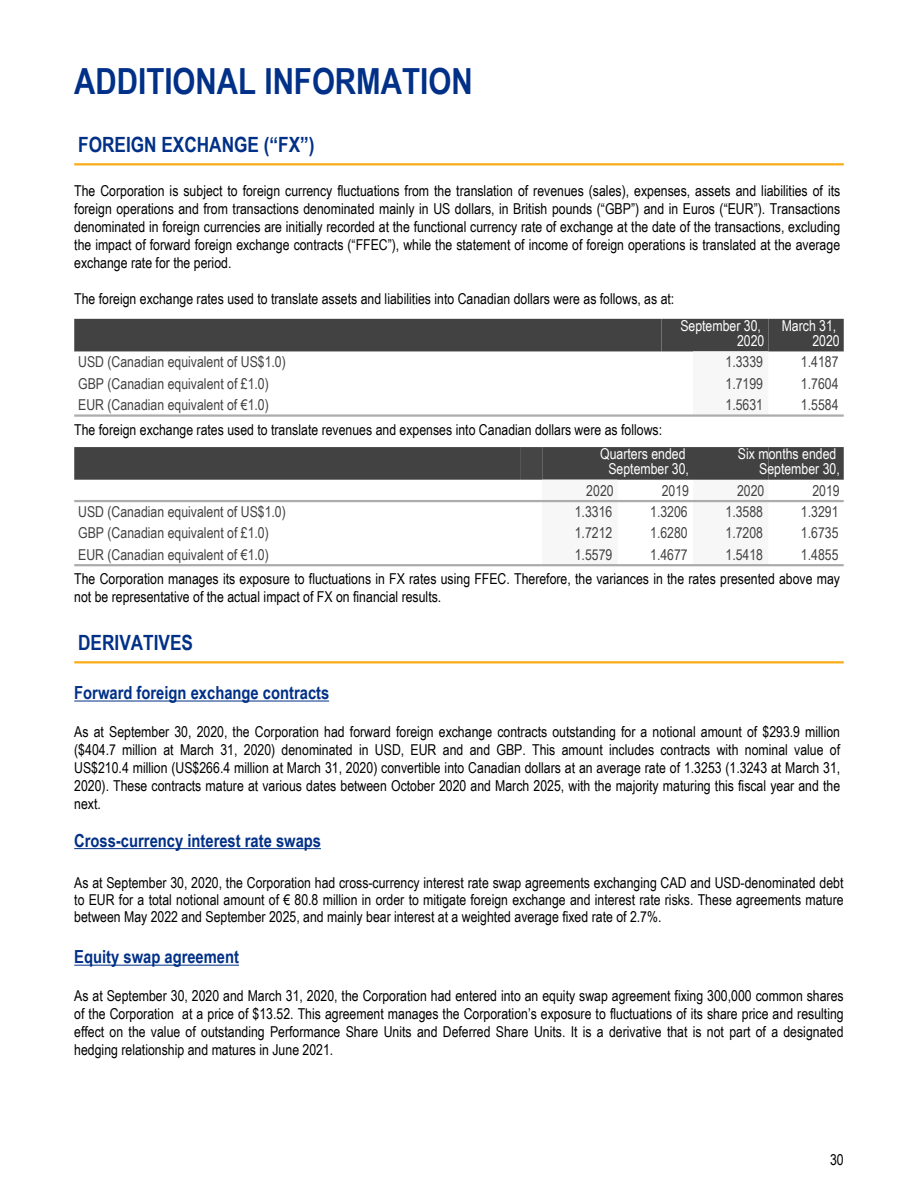
<style>
.page{position:relative;width:918px;height:1188px;background:#fff}
.page>*{position:absolute;margin:0;border:0;box-sizing:border-box;transform-origin:0 0}
.t1{font:700 36px "Arial Narrow";color:#003087}
.t2{font:700 21px "Arial Narrow";color:#003087}
.t3{font:700 18px "Arial Narrow";color:#003087}
.t4{font:15px/18px "Arial Narrow";color:#000;text-align:justify}
.t5{font:15px "Arial Narrow";color:#424242}
.t6{font:15px/15px "Arial Narrow";color:#fff;text-align:right}
</style>
<div class="page">
<hr style="left:74px;top:163px;width:770px;height:2px;background:#faac16">
<div style="left:74px;top:319px;width:588px;height:32px;background:#424242"></div>
<div style="left:662px;top:319px;width:106px;height:32px;background:#424242"></div>
<div style="left:693px;top:351px;width:75px;height:65px;background:#f7f7f7"></div>
<div style="left:768px;top:319px;width:76px;height:32px;background:#424242"></div>
<hr style="left:74px;top:414px;width:770px;height:3px;background:#acacac">
<div style="left:74px;top:447px;width:447px;height:33px;background:#424242"></div>
<div style="left:521px;top:447px;width:21px;height:33px;background:#454545"></div>
<div style="left:542px;top:447px;width:151px;height:33px;background:#424242"></div>
<div style="left:542px;top:480px;width:76px;height:21px;background:#f7f7f7"></div>
<div style="left:542px;top:501px;width:76px;height:64px;background:#f7f7f7"></div>
<div style="left:693px;top:501px;width:75px;height:64px;background:#f7f7f7"></div>
<div style="left:693px;top:480px;width:75px;height:21px;background:#f7f7f7"></div>
<div style="left:693px;top:447px;width:75px;height:33px;background:#424242"></div>
<div style="left:768px;top:447px;width:76px;height:33px;background:#424242"></div>
<hr style="left:74px;top:500px;width:770px;height:2px;background:#acacac">
<hr style="left:74px;top:564px;width:770px;height:2px;background:#acacac">
<hr style="left:74px;top:661px;width:770px;height:2px;background:#faac16">
<hr style="left:74px;top:701px;width:255px;height:1px;background:#003087">
<hr style="left:74px;top:848px;width:247px;height:1px;background:#003087">
<hr style="left:74px;top:965px;width:165px;height:1px;background:#003087">
<h1 class="t1" style="left:74px;top:60px;width:400px">ADDITIONAL INFORMATION</h1>
<h2 class="t2" style="left:78px;top:132px;width:238px">FOREIGN EXCHANGE (“FX”)</h2>
<p class="t4" style="left:74px;top:182px;width:768px">The Corporation is subject to foreign currency fluctuations from the translation of revenues (sales), expenses, assets and liabilities of its foreign operations and from transactions denominated mainly in US dollars, in British pounds (“GBP”) and in Euros (“EUR”). Transactions denominated in foreign currencies are initially recorded at the functional currency rate of exchange at the date of the transactions, excluding the impact of forward foreign exchange contracts (“FFEC”), while the statement of income of foreign operations is translated at the average exchange rate for the period.</p>
<p class="t4" style="left:74px;top:290px;width:602px">The foreign exchange rates used to translate assets and liabilities into Canadian dollars were as follows, as at:</p>
<p class="t6" style="left:680px;top:318px;width:86px">September 30,<br>2020</p>
<p class="t6" style="left:782px;top:318px;width:60px">March 31,<br>2020</p>
<p class="t5" style="left:78px;top:353px;width:209px">USD (Canadian equivalent of US$1.0)</p>
<p class="t5" style="left:726px;top:353px;width:39px">1.3339</p>
<p class="t5" style="left:801px;top:353px;width:39px">1.4187</p>
<p class="t5" style="left:78px;top:375px;width:192px">GBP (Canadian equivalent of £1.0)</p>
<p class="t5" style="left:726px;top:375px;width:39px">1.7199</p>
<p class="t5" style="left:801px;top:375px;width:39px">1.7604</p>
<p class="t5" style="left:78px;top:396px;width:192px">EUR (Canadian equivalent of €1.0)</p>
<p class="t5" style="left:726px;top:396px;width:39px">1.5631</p>
<p class="t5" style="left:801px;top:396px;width:39px">1.5584</p>
<p class="t4" style="left:74px;top:421px;width:589px">The foreign exchange rates used to translate revenues and expenses into Canadian dollars were as follows:</p>
<p class="t6" style="left:600px;top:446px;width:90px;text-align:center">Quarters ended<br>September 30,</p>
<p class="t6" style="left:738px;top:446px;width:103px">Six months ended<br>September 30,</p>
<p class="t5" style="left:586px;top:482px;width:29px">2020</p>
<p class="t5" style="left:662px;top:482px;width:29px">2019</p>
<p class="t5" style="left:737px;top:482px;width:29px">2020</p>
<p class="t5" style="left:812px;top:482px;width:29px">2019</p>
<p class="t5" style="left:78px;top:503px;width:209px">USD (Canadian equivalent of US$1.0)</p>
<p class="t5" style="left:575px;top:503px;width:39px">1.3316</p>
<p class="t5" style="left:650px;top:503px;width:39px">1.3206</p>
<p class="t5" style="left:726px;top:503px;width:39px">1.3588</p>
<p class="t5" style="left:801px;top:503px;width:39px">1.3291</p>
<p class="t5" style="left:78px;top:524px;width:192px">GBP (Canadian equivalent of £1.0)</p>
<p class="t5" style="left:575px;top:524px;width:39px">1.7212</p>
<p class="t5" style="left:650px;top:524px;width:39px">1.6280</p>
<p class="t5" style="left:726px;top:524px;width:39px">1.7208</p>
<p class="t5" style="left:801px;top:524px;width:39px">1.6735</p>
<p class="t5" style="left:78px;top:546px;width:192px">EUR (Canadian equivalent of €1.0)</p>
<p class="t5" style="left:575px;top:546px;width:39px">1.5579</p>
<p class="t5" style="left:650px;top:546px;width:39px">1.4677</p>
<p class="t5" style="left:726px;top:546px;width:39px">1.5418</p>
<p class="t5" style="left:801px;top:546px;width:39px">1.4855</p>
<p class="t4" style="left:74px;top:569px;width:767px">The Corporation manages its exposure to fluctuations in FX rates using FFEC. Therefore, the variances in the rates presented above may not be representative of the actual impact of FX on financial results.</p>
<h2 class="t2" style="left:78px;top:630px;width:116px">DERIVATIVES</h2>
<p class="t3" style="left:74px;top:682px;width:257px">Forward foreign exchange contracts</p>
<p class="t4" style="left:74px;top:722px;width:768px">As at September 30, 2020, the Corporation had forward foreign exchange contracts outstanding for a notional amount of $293.9 million ($404.7 million at March 31, 2020) denominated in USD, EUR and and GBP. This amount includes contracts with nominal value of US$210.4 million (US$266.4 million at March 31, 2020) convertible into Canadian dollars at an average rate of 1.3253 (1.3243 at March 31, 2020). These contracts mature at various dates between October 2020 and March 2025, with the majority maturing this fiscal year and the next.</p>
<p class="t3" style="left:74px;top:830px;width:248px">Cross-currency interest rate swaps</p>
<p class="t4" style="left:74px;top:874px;width:771px;line-height:17.2px">As at September 30, 2020, the Corporation had cross-currency interest rate swap agreements exchanging CAD and USD-denominated debt to EUR for a total notional amount of € 80.8 million in order to mitigate foreign exchange and interest rate risks. These agreements mature between May 2022 and September 2025, and mainly bear interest at a weighted average fixed rate of 2.7%.</p>
<p class="t3" style="left:74px;top:946px;width:166px">Equity swap agreement</p>
<p class="t4" style="left:74px;top:986px;width:771px">As at September 30, 2020 and March 31, 2020, the Corporation had entered into an equity swap agreement fixing 300,000 common shares of the Corporation at a price of $13.52. This agreement manages the Corporation’s exposure to fluctuations of its share price and resulting effect on the value of outstanding Performance Share Units and Deferred Share Units. It is a derivative that is not part of a designated hedging relationship and matures in June 2021.</p>
<p class="t4" style="left:830px;top:1150px;width:15px">30</p>
</div>
